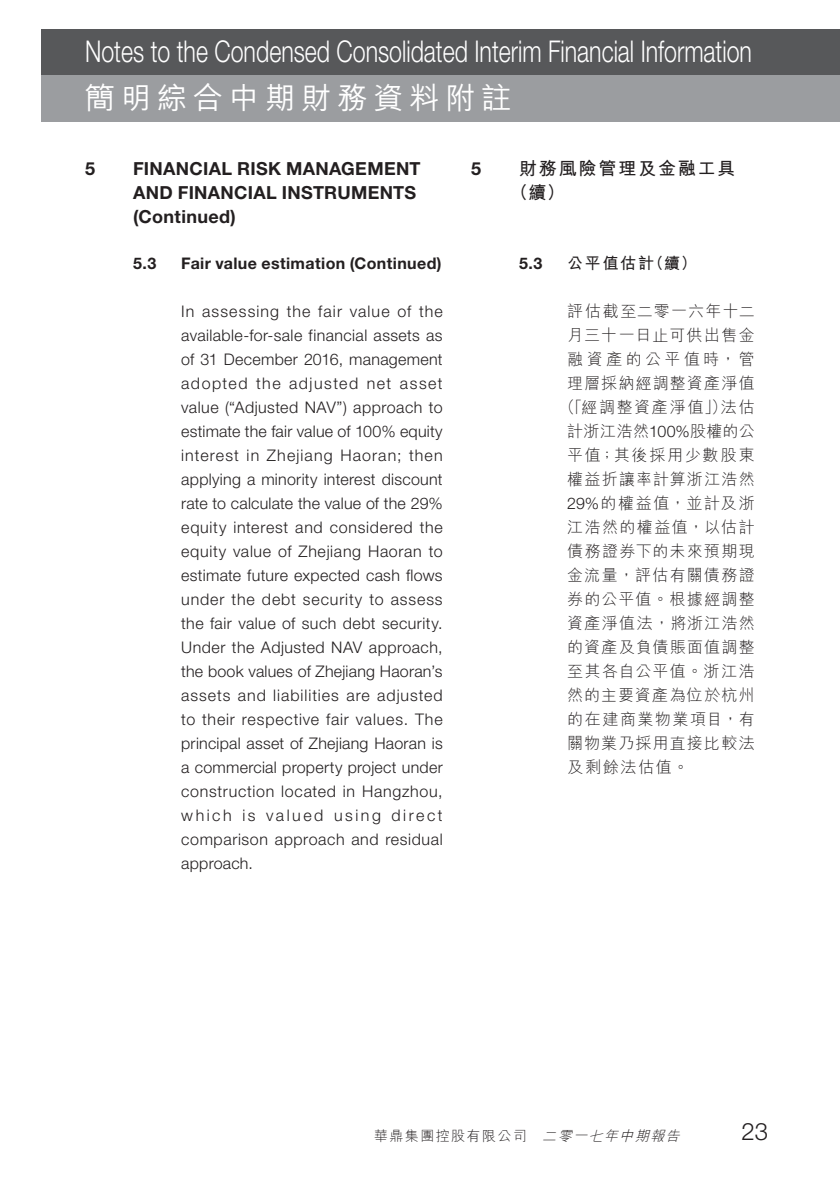
<style>
.page{position:relative;width:840px;height:1191px;background:#fff}
.page>*{position:absolute;margin:0;border:0;box-sizing:border-box;transform-origin:0 0}
.t1{font:300 30px "Helvetica Neue LT Std";color:#fff;scale:.77 1}
.t2{font:500 30px "M Hei HK";letter-spacing:.2em;color:#fff}
.t3{font:300 24px "Helvetica Neue LT Std";color:#231f20}
._03_H1{font:700 18px/24px "Helvetica Neue LT Std";letter-spacing:.02em;color:#231f20}
._03_H1-2{font:700 18px/24px "M Hei HK";letter-spacing:.105em;color:#231f20}
._13_____P4{font:300 16px/24px "Helvetica Neue LT Std";letter-spacing:.04em;color:#231f20;text-align:justify}
._13_____P4-2{font:300 16px "M Hei HK";letter-spacing:.08em;color:#231f20}
._04___H2{font:700 16px "Helvetica Neue LT Std";letter-spacing:.025em;color:#231f20}
._13_____P4-3{font:300 16px "M Hei HK";letter-spacing:.105em;color:#231f20}
._13_____P4-4{font:300 16px "M Hei HK";letter-spacing:.025em;color:#231f20}
._13_____P4-5{font:300 16px "M Hei HK";letter-spacing:.11em;color:#231f20}
._13_____P4-6{font:300 16px "M Hei HK";letter-spacing:.06em;color:#231f20}
._13_____P4-7{font:300 16px "M Hei HK";letter-spacing:.115em;color:#231f20}
._13_____P4-8{font:300 16px "M Hei HK";letter-spacing:.215em;color:#231f20}
._04___H2-2{font:700 16px "M Hei HK";letter-spacing:.11em;color:#231f20}
.t4{font:300 14px "M Hei HK";letter-spacing:.1em;color:#231f20}
.s1{font-family:"Helvetica Neue LT Std"}
.s2{font-style:italic}
</style>
<div class="page">
<div style="left:42px;top:29px;width:797px;height:47px;background:#57585a"></div>
<div style="left:42px;top:75px;width:797px;height:47px;background:#9b9da0"></div>
<h1 class="t1" style="left:85px;top:33px;width:867px">Notes to the Condensed Consolidated Interim Financial Information</h1>
<h1 class="t2" style="left:85px;top:76px;width:427px">簡明綜合中期財務資料附註</h1>
<p class="_03_H1" style="left:85px;top:156px;width:12px">5</p>
<p class="_03_H1" style="left:133px;top:156px;width:289px">FINANCIAL RISK MANAGEMENT<br>AND FINANCIAL INSTRUMENTS (Continued)</p>
<p class="_04___H2" style="left:133px;top:253px;width:25px">5.3</p>
<p class="_04___H2" style="left:181px;top:253px;width:262px">Fair value estimation (Continued)</p>
<p class="_13_____P4" style="left:181px;top:299px;width:263px">In assessing the fair value of the available-for-sale financial assets as of 31 December 2016, management adopted the adjusted net asset value (“Adjusted NAV”) approach to estimate the fair value of 100% equity interest in Zhejiang Haoran; then applying a minority interest discount rate to calculate the value of the 29% equity interest and considered the equity value of Zhejiang Haoran to estimate future expected cash flows under the debt security to assess the fair value of such debt security.<br>Under the Adjusted NAV approach, the book values of Zhejiang Haoran’s assets and liabilities are adjusted to their respective fair values. The principal asset of Zhejiang Haoran is a commercial property project under construction located in Hangzhou, which is valued using direct comparison approach and residual approach.</p>
<p class="_03_H1" style="left:471px;top:156px;width:12px">5</p>
<p class="_03_H1-2" style="left:510px;top:155px;width:226px;text-indent:9px">財務風險管理及金融工具（續）</p>
<p class="_04___H2" style="left:519px;top:253px;width:25px">5.3</p>
<p class="_04___H2-2" style="left:567px;top:252px;width:131px">公平值估計（續）</p>
<p class="_13_____P4-2" style="left:567px;top:300px;width:189px">評估截至二零一六年十二</p>
<p class="_13_____P4-6" style="left:567px;top:324px;width:189px">月三十一日止可供出售金</p>
<p class="_13_____P4-8" style="left:567px;top:348px;width:189px">融資產的公平值時，管</p>
<p class="_13_____P4-2" style="left:567px;top:372px;width:189px">理層採納經調整資產淨值</p>
<p class="_13_____P4-3" style="left:559px;top:396px;width:197px">（「經調整資產淨值」）法估</p>
<p class="_13_____P4-4" style="left:567px;top:420px;width:189px">計浙江浩然<span class="s1">100%</span>股權的公</p>
<p class="_13_____P4-7" style="left:567px;top:444px;width:189px">平值；其後採用少數股東</p>
<p class="_13_____P4-2" style="left:567px;top:468px;width:189px">權益折讓率計算浙江浩然</p>
<p class="_13_____P4-5" style="left:567px;top:492px;width:189px"><span class="s1">29%</span>的權益值，並計及浙</p>
<p class="_13_____P4-2" style="left:567px;top:516px;width:189px">江浩然的權益值，以估計</p>
<p class="_13_____P4-2" style="left:567px;top:540px;width:189px">債務證券下的未來預期現</p>
<p class="_13_____P4-2" style="left:567px;top:564px;width:189px">金流量，評估有關債務證</p>
<p class="_13_____P4-2" style="left:567px;top:588px;width:189px">券的公平值。根據經調整</p>
<p class="_13_____P4-2" style="left:567px;top:612px;width:189px">資產淨值法，將浙江浩然</p>
<p class="_13_____P4-2" style="left:567px;top:636px;width:189px">的資產及負債賬面值調整</p>
<p class="_13_____P4-2" style="left:567px;top:660px;width:189px">至其各自公平值。浙江浩</p>
<p class="_13_____P4-2" style="left:567px;top:684px;width:189px">然的主要資產為位於杭州</p>
<p class="_13_____P4-2" style="left:567px;top:708px;width:189px">的在建商業物業項目，有</p>
<p class="_13_____P4-2" style="left:567px;top:732px;width:189px">關物業乃採用直接比較法</p>
<p class="_13_____P4-2" style="left:567px;top:756px;width:123px">及剩餘法估值。</p>
<p class="t4" style="left:374px;top:1126px;width:312px">華鼎集團控股有限公司 <span class="s2">二零一七年中期報告</span></p>
<h2 class="t3" style="left:741px;top:1116px;width:28px">23</h2>
</div>
